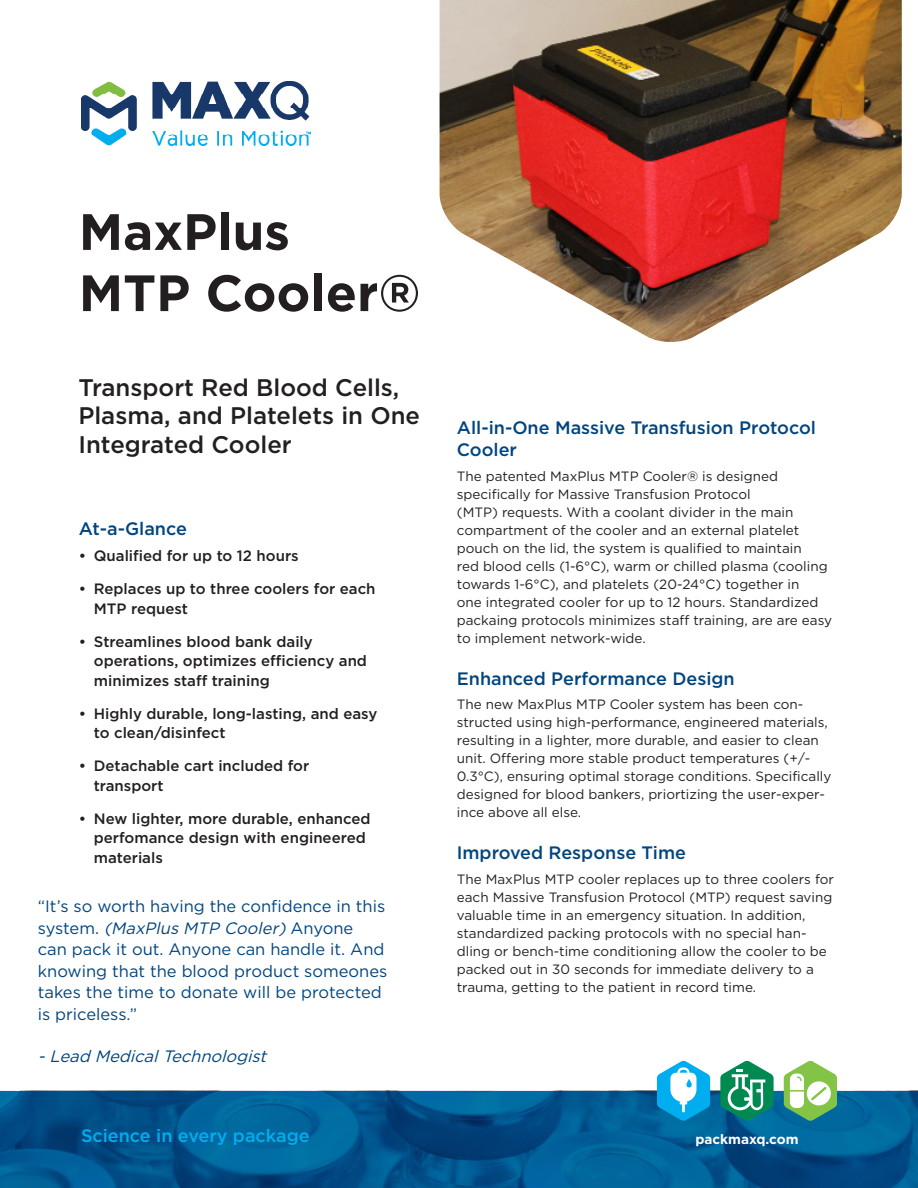
<style>
.page{position:relative;width:918px;height:1188px;background:#fff}
.page>*{position:absolute;margin:0;border:0;box-sizing:border-box;transform-origin:0 0}
.t1{font:700 51px "Gotham";color:#231f20}
.Subhead_1{font:500 24px/28.8px "Gotham";color:#231f20}
.Subhead_1-2{font:500 18px/21.6px "Gotham";color:#01457f}
.t2{font:500 18px "Gotham";color:#00aeef}
.Body{font:16.5px/21.6px "Gotham";color:#01457f}
.Body-2{font:italic 16.5px "Gotham";color:#01457f}
.t3{font:500 15px/19.5px "Gotham";color:#231f20}
.Body-3{font:13.5px/18px "Gotham";color:#231f20}
.t4{font:700 13.5px "Gotham";color:#fff}
.s1{font-style:italic}
</style>
<div class="page">
<img style="left:0;top:1091px;width:918px;height:97px">
<svg style="left:657px;top:1061px;width:53px;height:60px"></svg>
<svg style="left:784px;top:1061px;width:53px;height:60px"></svg>
<svg style="left:720px;top:1061px;width:54px;height:60px"></svg>
<img style="left:81px;top:81px;width:229px;height:64px">
<img style="left:440px;top:0;width:462px;height:342px">
<p class="t1" style="left:79px;top:202px;width:213px">MaxPlus</p>
<p class="t1" style="left:79px;top:264px;width:343px">MTP Cooler®</p>
<p class="Subhead_1" style="left:78px;top:372px;width:343px">Transport Red Blood Cells,<br>Plasma, and Platelets in One<br>Integrated Cooler</p>
<p class="Subhead_1-2" style="left:79px;top:517px;width:110px">At-a-Glance</p>
<p class="t3" style="left:79px;top:546px;width:221px">• Qualified for up to 12 hours</p>
<p class="t3" style="left:94px;top:579px;width:283px;text-indent:-15px">• Replaces up to three coolers for each<br>MTP request</p>
<p class="t3" style="left:94px;top:631px;width:275px;text-indent:-15px">• Streamlines blood bank daily operations, optimizes efficiency and minimizes staff training</p>
<p class="t3" style="left:94px;top:703px;width:285px;text-indent:-15px">• Highly durable, long-lasting, and easy to clean/disinfect</p>
<p class="t3" style="left:94px;top:756px;width:217px;text-indent:-15px">• Detachable cart included for transport</p>
<p class="t3" style="left:94px;top:808px;width:278px;text-indent:-15px">• New lighter, more durable, enhanced perfomance design with engineered materials</p>
<p class="Body" style="left:38px;top:895px;width:351px">“It’s so worth having the confidence in this s y s t e m . <span class="s1">(MaxPlus MTP Cooler)</span> A n y o n e<br>can pack it out. Anyone can handle it. And knowing that the blood product someones takes the time to donate will be protected is priceless.”</p>
<p class="Body-2" style="left:38px;top:1047px;width:235px">-Lead MedicalTechnologist</p>
<p class="Subhead_1-2" style="left:457px;top:417px;width:361px">All-in-One Massive Transfusion Protocol<br>Cooler</p>
<p class="Body-3" style="left:457px;top:467px;width:377px">The patented MaxPlus MTP Cooler® is designed specifically for Massive Transfusion Protocol<br>(MTP) requests. With a coolant divider in the main compartment of the cooler and an external platelet pouch on the lid, the system is qualified to maintain<br>red blood cells (1-6°C), warm or chilled plasma (cooling towards 1-6°C), and platelets (20-24°C) together in<br>one integrated cooler for up to 12 hours. Standardized packaing protocols minimizes staff training, are are easy to implement network-wide.</p>
<p class="Subhead_1-2" style="left:457px;top:667px;width:279px">Enhanced Performance Design</p>
<p class="Body-3" style="left:457px;top:695px;width:376px">The new MaxPlus MTP Cooler system has been con&shy;structed using high-performance, engineered materials, resulting in a lighter, more durable, and easier to clean unit. Offering more stable product temperatures (+/- 0.3°C), ensuring optimal storage conditions. Specifically designed for blood bankers, priortizing the user-exper&shy;ince above all else.</p>
<p class="Subhead_1-2" style="left:457px;top:842px;width:231px">Improved Response Time</p>
<p class="Body-3" style="left:457px;top:870px;width:379px">The MaxPlus MTP cooler replaces up to three coolers for each Massive Transfusion Protocol (MTP) request saving valuable time in an emergency situation. In addition, standardized packing protocols with no special han&shy;dling or bench-time conditioning allow the cooler to be packed out in 30 seconds for immediate delivery to a trauma, getting to the patient in record time.</p>
<h3 class="t2" style="left:81px;top:1125px;width:230px">Science in every package</h3>
<p class="t4" style="left:695px;top:1132px;width:105px">packmaxq.com</p>
</div>
